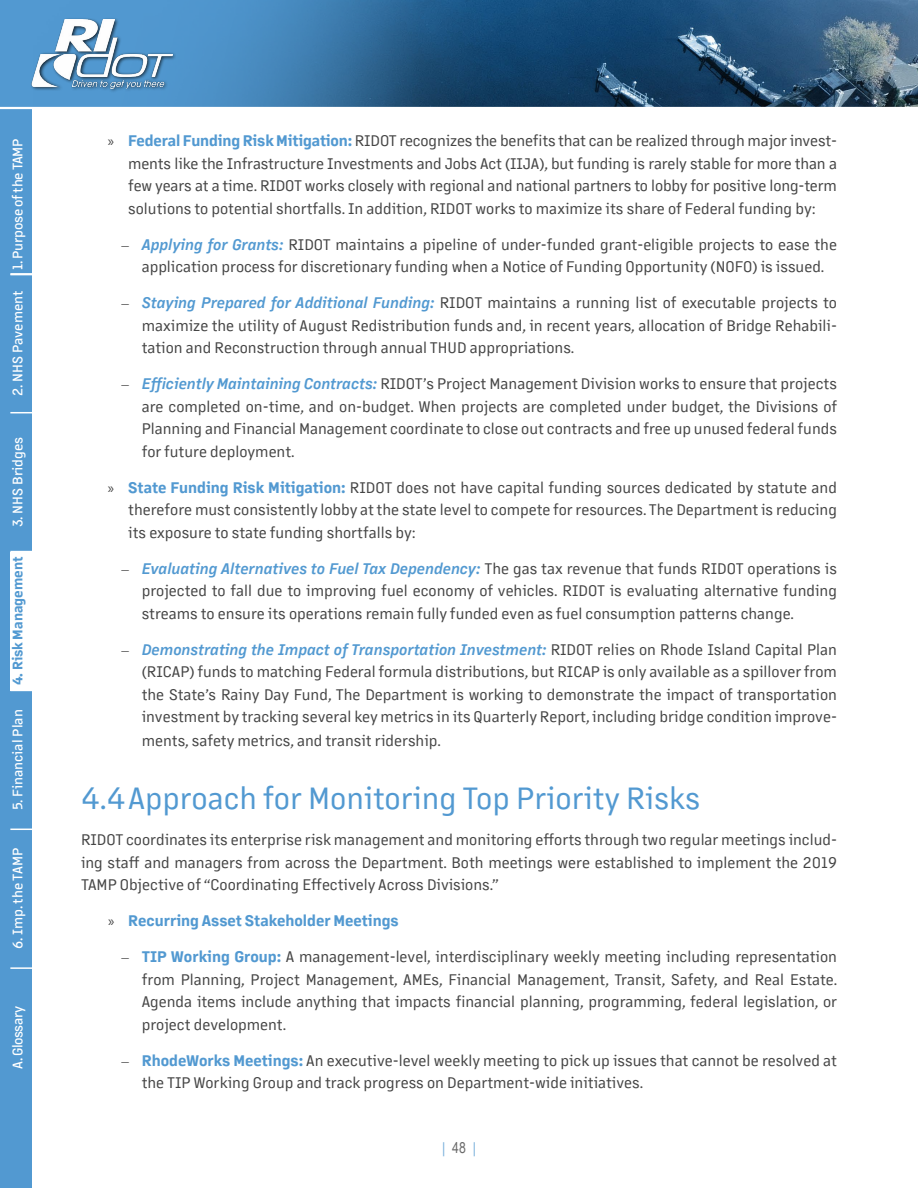
<style>
.page{position:relative;width:918px;height:1188px;background:#fff}
.page>*{position:absolute;margin:0;border:0;box-sizing:border-box;transform-origin:0 0}
.t1{font:30px "Margin MVB";color:#5299d1}
.t2{font:15px/22.5px "Margin MVB";color:#454545;text-align:justify}
.t3{font:700 15px "Margin MVB";color:#5299d1}
.t4{font:15px "Arial Narrow";color:#75adda}
.t5{font:500 13.5px "Margin MVB";color:#fff}
.t6{font:500 13.5px "Margin MVB";letter-spacing:-.02em;color:#fff}
.t7{font:700 13.5px "Margin MVB";color:#5299d1}
.t8{font:500 13.5px "Margin MVB";letter-spacing:-.035em;color:#fff}
.s1{font-family:"Myriad Pro"}
.s2{font-weight:700;color:#5299d1}
.s3{font-family:"Futura BT";font-weight:300}
.s4{font-weight:600;font-style:italic;color:#5299d1}
.s5{font-family:"Myriad Pro";font-weight:400;color:#454545}
.s6{color:#6a6a6a}
</style>
<div class="page">
<div style="left:0;top:108px;width:31px;height:1080px;background:#5299d1"></div>
<div style="left:10px;top:552px;width:23px;height:138px;background:#fff"></div>
<svg style="left:10px;top:412px;width:21px;height:1px"></svg>
<svg style="left:10px;top:551px;width:21px;height:1px"></svg>
<hr style="left:10px;top:273px;width:23px;height:2px;background:#fff">
<svg style="left:10px;top:690px;width:21px;height:1px"></svg>
<svg style="left:10px;top:829px;width:21px;height:1px"></svg>
<hr style="left:10px;top:967px;width:23px;height:2px;background:#fff">
<img style="left:626px;top:0;width:292px;height:107px">
<svg style="left:0;top:0;width:626px;height:107px;background:#306b9a"></svg>
<div style="left:30px;top:17px;width:146px;height:76px;background:#000;opacity:.75"></div>
<img style="left:32px;top:20px;width:140px;height:69px">
<hr style="left:0;top:107px;width:918px;height:2px;background:#fff">
<p class="t6" style="left:8px;top:270px;width:133px;rotate:-90deg">1. Purpose of the TAMP</p>
<p class="t5" style="left:8px;top:396px;width:107px;rotate:-90deg">2. NHS Pavement</p>
<p class="t5" style="left:8px;top:527px;width:92px;rotate:-90deg">3. NHS Bridges</p>
<p class="t7" style="left:8px;top:685px;width:130px;rotate:-90deg">4. Risk Management</p>
<p class="t5" style="left:8px;top:810px;width:103px;rotate:-90deg">5. Financial Plan</p>
<p class="t5" style="left:8px;top:949px;width:103px;rotate:-90deg">6. Imp. the TAMP</p>
<p class="t8" style="left:8px;top:1069px;width:64px;rotate:-90deg">A. Glossary</p>
<p class="t2" style="left:128px;top:129px;width:710px;text-indent:-20px"><span class="s1">»</span> <span class="s2">Federal Funding Risk Mitigation:</span> RIDOT recognizes the benefits that can be realized through major invest&shy;ments like the Infrastructure Investments and Jobs Act (IIJA), but funding is rarely stable for more than a few years at a time. RIDOT works closely with regional and national partners to lobby for positive long-term solutions to potential shortfalls. In addition, RIDOT works to maximize its share of Federal funding by:</p>
<p class="t2" style="left:121px;top:232px;width:717px;text-align:center"><span class="s3">–</span> <span class="s4">Applying for Grants:</span> RIDOT maintains a pipeline of under-funded grant-eligible projects to ease the application process for discretionary funding when a Notice of Funding Opportunity (NOFO) is issued.</p>
<p class="t2" style="left:142px;top:291px;width:697px;text-indent:-20px"><span class="s3">–</span> <span class="s4">Staying Prepared for Additional Funding:</span> RIDOT maintains a running list of executable projects to maximize the utility of August Redistribution funds and, in recent years, allocation of Bridge Rehabili&shy;tation and Reconstruction through annual THUD appropriations.</p>
<p class="t2" style="left:142px;top:372px;width:697px;text-indent:-20px"><span class="s3">–</span> <span class="s4">Efficiently Maintaining Contracts:</span> RIDOT’s Project Management Division works to ensure that projects are completed on-time, and on-budget. When projects are completed under budget, the Divisions of Planning and Financial Management coordinate to close out contracts and free up unused federal funds for future deployment.</p>
<p class="t2" style="left:128px;top:475px;width:710px;text-indent:-20px"><span class="s1">»</span> <span class="s2">State Funding Risk Mitigation:</span> RIDOT does not have capital funding sources dedicated by statute and therefore must consistently lobby at the state level to compete for resources. The Department is reducing its exposure to state funding shortfalls by:</p>
<p class="t2" style="left:142px;top:556px;width:697px;text-indent:-20px"><span class="s3">–</span> <span class="s4">Evaluating Alternatives to Fuel Tax Dependency:</span> The gas tax revenue that funds RIDOT operations is projected to fall due to improving fuel economy of vehicles. RIDOT is evaluating alternative funding streams to ensure its operations remain fully funded even as fuel consumption patterns change.</p>
<p class="t2" style="left:142px;top:637px;width:697px;text-indent:-20px"><span class="s3">–</span> <span class="s4">Demonstrating the Impact of Transportation Investment:</span> RIDOT relies on Rhode Island Capital Plan (RICAP) funds to matching Federal formula distributions, but RICAP is only available as a spillover from the State’s Rainy Day Fund, The Department is working to demonstrate the impact of transportation investment by tracking several key metrics in its Quarterly Report, including bridge condition improve-</p>
<p class="t2" style="left:142px;top:729px;width:301px">ments, safety metrics, and transit ridership.</p>
<h1 class="t1" style="left:81px;top:778px;width:621px">4.4Approach for Monitoring Top Priority Risks</h1>
<p class="t2" style="left:81px;top:828px;width:758px">RIDOT coordinates its enterprise risk management and monitoring efforts through two regular meetings includ&shy;ing staff and managers from across the Department. Both meetings were established to implement the 2019<br>TAMP Objective of “Coordinating Effectively Across Divisions.”</p>
<p class="t3" style="left:108px;top:910px;width:292px"><span class="s5">»</span> Recurring Asset Stakeholder Meetings</p>
<p class="t2" style="left:142px;top:945px;width:697px;text-indent:-20px"><span class="s3">–</span> <span class="s2">TIP Working Group:</span> A management-level, interdisciplinary weekly meeting including representation from Planning, Project Management, AMEs, Financial Management, Transit, Safety, and Real Estate.<br>Agenda items include anything that impacts financial planning, programming, federal legislation, or project development.</p>
<p class="t2" style="left:142px;top:1048px;width:697px;text-indent:-20px"><span class="s3">–</span> <span class="s2">RhodeWorks Meetings:</span> An executive-level weekly meeting to pick up issues that cannot be resolved at the TIP Working Group and track progress on Department-wide initiatives.</p>
<p class="t4" style="left:442px;top:1137px;width:35px">| <span class="s6">48</span> |</p>
</div>
